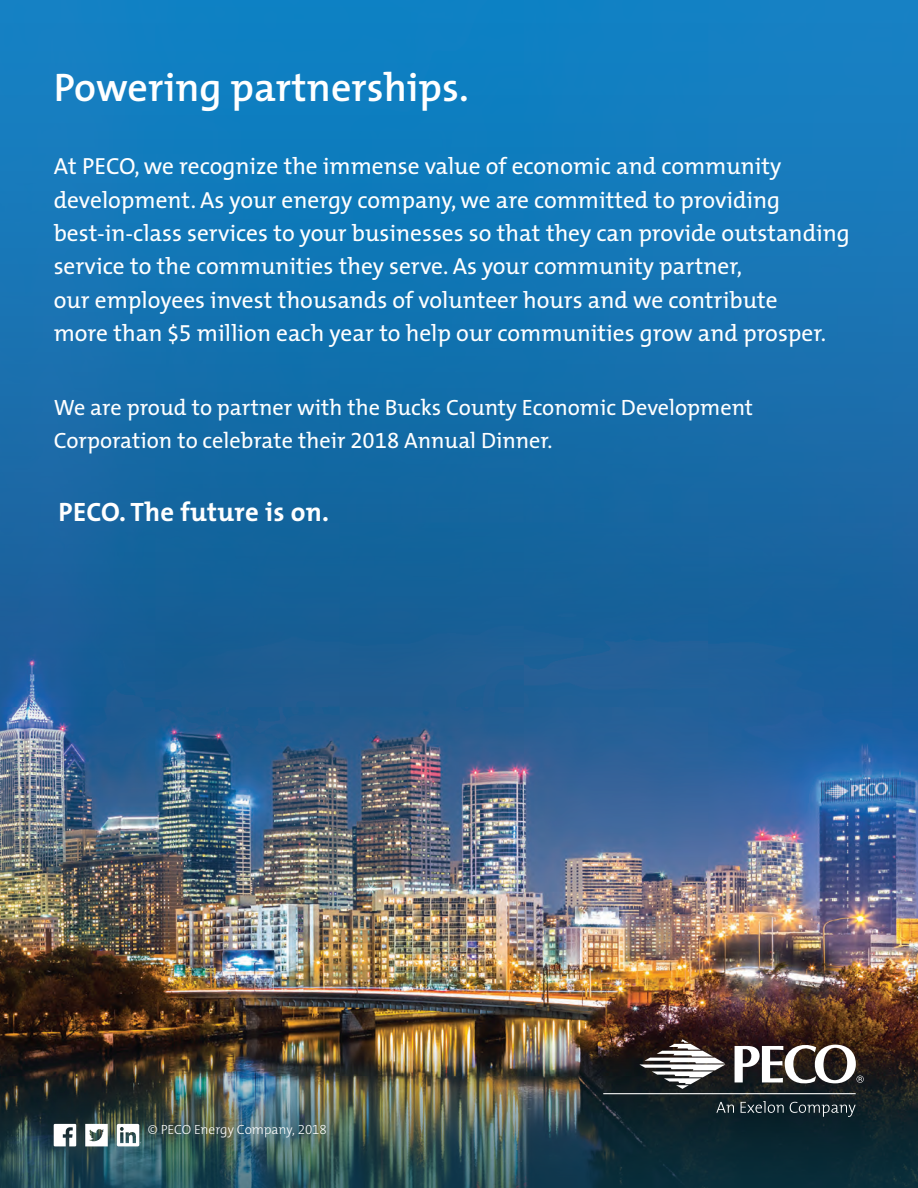
<style>
.page{position:relative;width:918px;height:1188px;background:#fff}
.page>*{position:absolute;margin:0;border:0;box-sizing:border-box;transform-origin:0 0}
.t1{font:600 40.05px "The Mix";color:#fff}
.t2{font:700 26.7px "The Mix";letter-spacing:.01em;color:#fff}
.t3{font:23.4px/33.5px "The Mix";color:#fff}
.t4{font:22.2px/33.5px "The Mix";color:#fff}
.t5{font:300 13.35px "The Mix";letter-spacing:-.01em;color:#fff}
.s1{font-family:"The Mix Expert"}
.s2{font-family:"The Mix Light Expert";font-weight:400}
</style>
<div class="page">
<img style="left:0;top:1066px;width:918px;height:122px">
<svg style="left:54px;top:1124px;width:22px;height:22px"></svg>
<svg style="left:85px;top:1124px;width:23px;height:22px"></svg>
<svg style="left:117px;top:1124px;width:24px;height:22px"></svg>
<svg style="left:639px;top:1066px;width:86px;height:23px"></svg>
<svg style="left:735px;top:1066px;width:129px;height:22px"></svg>
<svg style="left:716px;top:1102px;width:18px;height:11px"></svg>
<svg style="left:741px;top:1101px;width:43px;height:12px"></svg>
<svg style="left:790px;top:1102px;width:66px;height:15px"></svg>
<hr style="left:603px;top:1093px;width:253px;height:1px;background:#fff">
<img style="left:0;top:0;width:918px;height:1066px">
<h1 class="t1" style="left:54px;top:54px;width:417px">Powering partnerships.</h1>
<p class="t3" style="left:54px;top:149px;width:798px">At PECO, we recognize the immense value of economic and community development. As your energy company, we are committed to providing best-in-class services to your businesses so that they can provide outstanding service to the communities they serve. As your community partner,<br>our employees invest thousands of volunteer hours and we contribute<br>more than $<span class="s1">5</span> million each year to help our communities grow and prosper.</p>
<p class="t4" style="left:54px;top:390px;width:701px">We are proud to partner with the Bucks County Economic Development<br>Corporation to celebrate their <span class="s1">2018</span> Annual Dinner.</p>
<p class="t2" style="left:59px;top:490px;width:272px">PECO. The future is on.</p>
<p class="t5" style="left:148px;top:1118px;width:181px">© PECO Energy Company, <span class="s2">2018</span></p>
</div>
